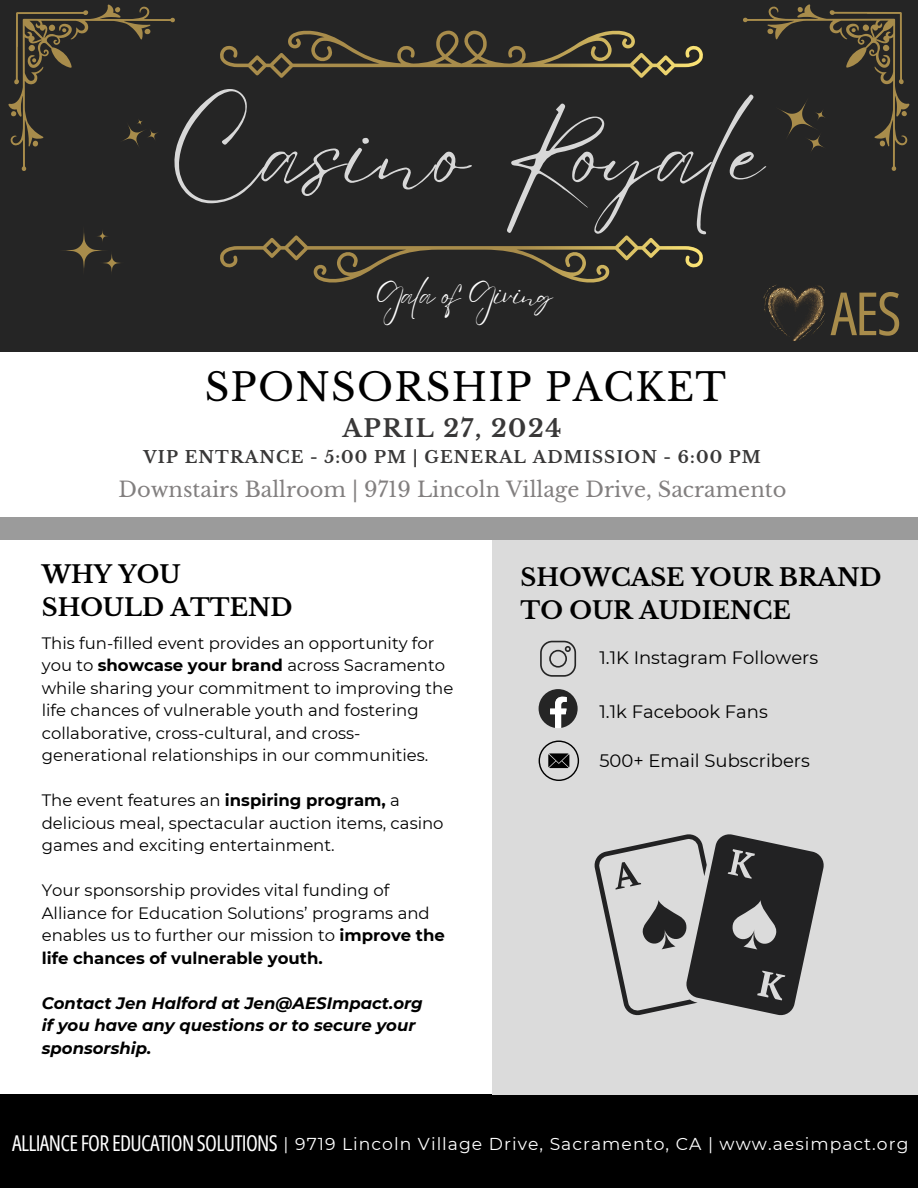
<style>
.page{position:relative;width:918px;height:1188px;background:#fff}
.page>*{position:absolute;margin:0;border:0;box-sizing:border-box;transform-origin:0 0}
.t1{font:99.15px "Eyesome Script";letter-spacing:.015em;color:#d8d8d8}
.t2{font:59.55px "Open Sans Condensed";color:#a88c4b}
.t3{font:38.1px "Libre Baskerville";letter-spacing:.035em;color:#000}
.t4{font:30px "Eyesome Script";letter-spacing:-.03em;color:#fff}
.t5{font:700 24.15px "Libre Baskerville";letter-spacing:.07em;color:#393838}
.t6{font:700 24px/32.7px "Libre Baskerville";color:#000}
.t7{font:21.75px "Open Sans Condensed";letter-spacing:-.03em;color:#fff}
.t8{font:21px "Libre Baskerville";color:#827f7f}
.t9{font:18px "Montserrat";color:#000}
.t10{font:17.25px "Montserrat";letter-spacing:.06em;color:#fff}
.t11{font:700 16.65px "Libre Baskerville";letter-spacing:.07em;color:#393838}
.t12{font:16.5px/22.5px "Montserrat";color:#000}
.t13{font:italic 700 16.5px/22.5px "Montserrat";color:#000}
.s1{font-weight:700}
</style>
<div class="page">
<div style="left:0;top:0;width:918px;height:352px;background:#252525"></div>
<div style="left:0;top:1095px;width:918px;height:93px;background:#000"></div>
<svg style="left:64px;top:231px;width:56px;height:41px"></svg>
<div style="left:493px;top:524px;width:425px;height:571px;background:#dbdbdb"></div>
<div style="left:0;top:517px;width:918px;height:22px;background:#9b9b9b"></div>
<svg style="left:540px;top:641px;width:36px;height:36px"></svg>
<svg style="left:539px;top:689px;width:39px;height:39px"></svg>
<svg style="left:539px;top:741px;width:40px;height:40px"></svg>
<img style="left:763px;top:285px;width:61px;height:55px">
<svg style="left:594px;top:834px;width:230px;height:182px"></svg>
<svg style="left:220px;top:30px;width:483px;height:253px"></svg>
<svg style="left:743px;top:4px;width:166px;height:167px"></svg>
<svg style="left:8px;top:5px;width:167px;height:166px"></svg>
<p class="t1" style="left:169px;top:89px;width:597px">Casino Royale</p>
<p class="t4" style="left:375px;top:275px;width:179px">Gala of Giving</p>
<p class="t3" style="left:205px;top:364px;width:523px">SPONSORSHIP PACKET</p>
<p class="t5" style="left:342px;top:413px;width:221px">APRIL 27, 2024</p>
<p class="t11" style="left:144px;top:447px;width:619px">VIP ENTRANCE - 5:00 PM | GENERAL ADMISSION - 6:00 PM</p>
<p class="t8" style="left:118px;top:477px;width:669px">Downstairs Ballroom | 9719 Lincoln Village Drive, Sacramento</p>
<p class="t2" style="left:831px;top:272px;width:72px">AES</p>
<p class="t6" style="left:42px;top:558px;width:140px">WHY YOU</p>
<p class="t6" style="left:42px;top:591px;width:252px">SHOULD ATTEND</p>
<p class="t12" style="left:42px;top:631px;width:413px">This fun-filled event provides an opportunity for you to <span class="s1">showcase your brand</span> across Sacramento while sharing your commitment to improving the life chances of vulnerable youth and fostering collaborative, cross-cultural, and cross&shy;generational relationships in our communities.</p>
<p class="t12" style="left:42px;top:789px;width:403px">The event features an <span class="s1">inspiring program,</span> a delicious meal, spectacular auction items, casino games and exciting entertainment.</p>
<p class="t12" style="left:42px;top:879px;width:349px">Your sponsorship provides vital funding of</p>
<p class="t12" style="left:42px;top:901px;width:405px">Alliance for Education Solutions’ programs and enables us to further our mission to <span class="s1">improve the life chances of vulnerable youth.</span></p>
<p class="t13" style="left:42px;top:991px;width:383px">Contact Jen Halford at Jen@AESImpact.org</p>
<p class="t13" style="left:42px;top:1014px;width:375px">if you have any questions or to secure your sponsorship.</p>
<p class="t6" style="left:521px;top:561px;width:363px">SHOWCASE YOUR BRAND<br>TO OUR AUDIENCE</p>
<p class="t9" style="left:599px;top:646px;width:220px">1.1K Instagram Followers</p>
<p class="t9" style="left:599px;top:700px;width:170px">1.1k Facebook Fans</p>
<p class="t9" style="left:599px;top:750px;width:212px">500+ Email Subscribers</p>
<p class="t7" style="left:12px;top:1128px;width:267px">ALLIANCEFOR EDUCATIONSOLUTIONS</p>
<p class="t10" style="left:284px;top:1133px;width:626px">| 9719 Lincoln Village Drive, Sacramento, CA | www.aesimpact.org</p>
</div>
